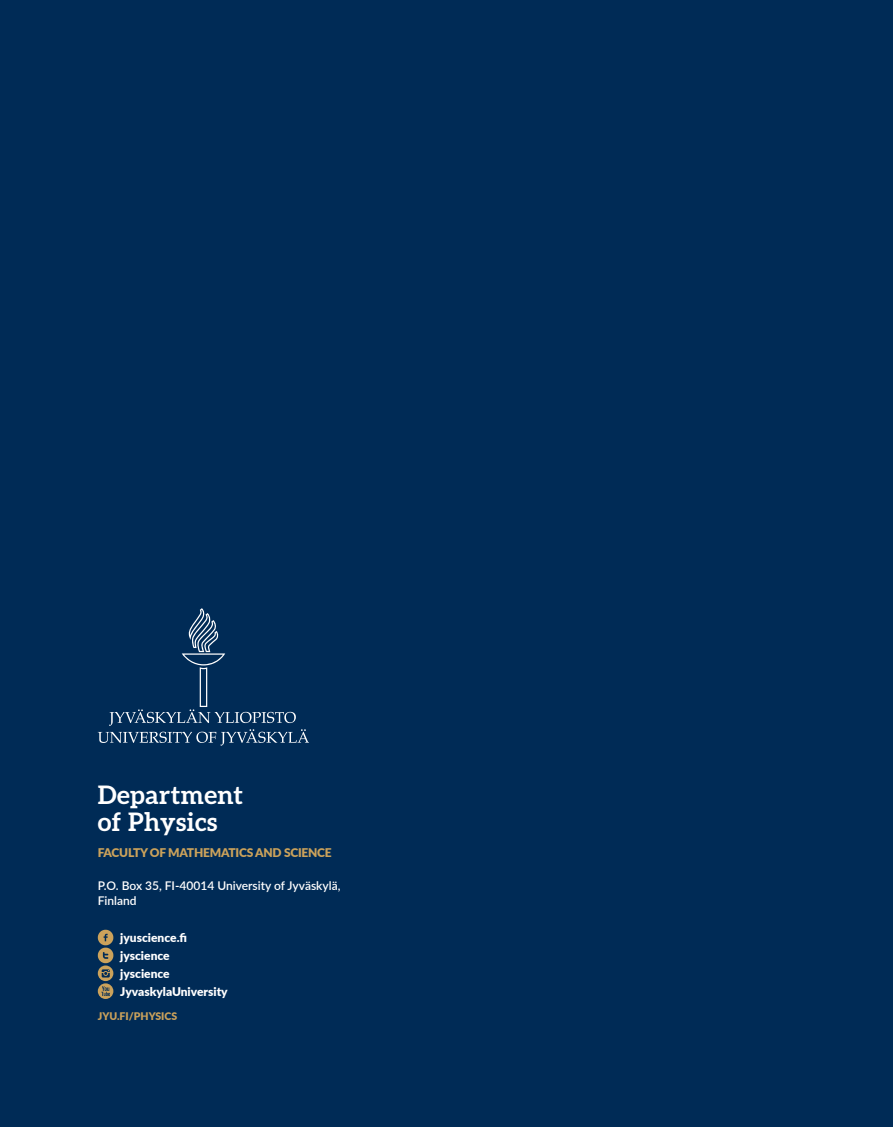
<style>
.page{position:relative;width:893px;height:1127px;background:#002b56}
.page>*{position:absolute;margin:0;border:0;box-sizing:border-box;transform-origin:0 0}
.t1{font:700 25.5px/27px "Aleo";letter-spacing:.015em;color:#fff}
.t2{font:900 12px/17.9px "Lato";color:#fff}
.t3{font:600 12px/15.8px "Lato";color:#fff}
.t4{font:900 12px "Lato";letter-spacing:-.02em;color:#cba25b}
.t5{font:900 10.5px "Lato";color:#cba25b}
</style>
<div class="page">
<svg style="left:98px;top:930px;width:15px;height:33px"></svg>
<svg style="left:98px;top:965px;width:15px;height:16px"></svg>
<svg style="left:102px;top:969px;width:8px;height:8px"></svg>
<svg style="left:98px;top:983px;width:15px;height:16px"></svg>
<svg style="left:101px;top:986px;width:9px;height:10px"></svg>
<svg style="left:98px;top:608px;width:211px;height:138px"></svg>
<h1 class="t1" style="left:98px;top:780px;width:147px">Department of Physics</h1>
<p class="t4" style="left:98px;top:843px;width:235px">FACULTY OF MATHEMATICS AND SCIENCE</p>
<p class="t3" style="left:98px;top:877px;width:244px">P.O. Box 35, FI-40014 University of Jyväskylä,<br>Finland</p>
<p class="t2" style="left:120px;top:928px;width:109px">jyuscience.fi jyscience<br>jyscience<br>JyvaskylaUniversity</p>
<p class="t5" style="left:98px;top:1008px;width:81px">JYU.FI/PHYSICS</p>
</div>
